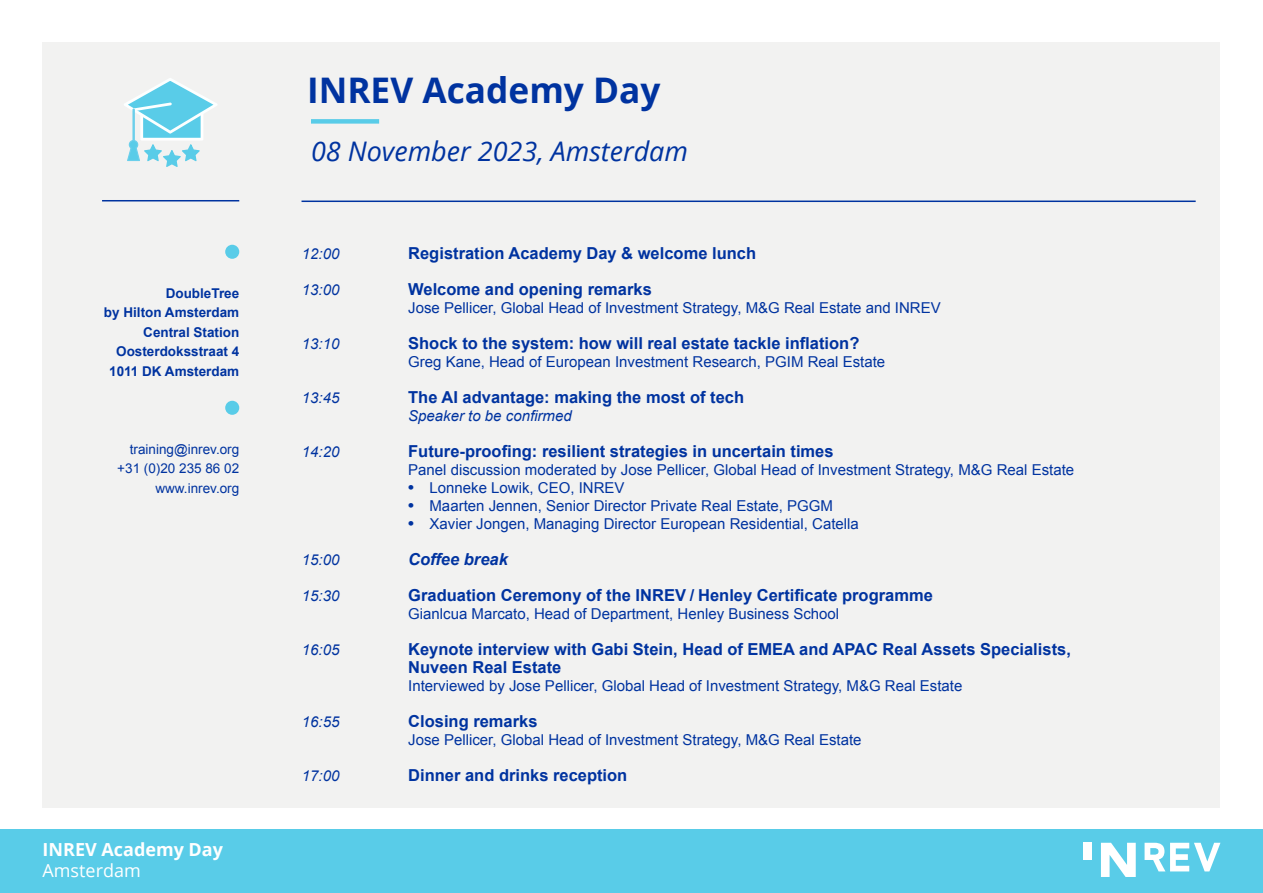
<style>
.page{position:relative;width:1263px;height:893px;background:#fff}
.page>*{position:absolute;margin:0;border:0;box-sizing:border-box;transform-origin:0 0}
.t1{font:700 35.25px "Open Sans";color:#0033a0}
.t2{font:italic 27px "Open Sans";color:#0033a0}
.t3{font:700 18px "Open Sans";color:#fff}
.t4{font:18px "Open Sans";color:#fff}
.t5{font:700 16.5px/18px "Arial";color:#0033a0}
.t6{font:italic 700 16.5px "Arial";color:#0033a0}
.t7{font:15px "Arial";color:#0033a0}
.t8{font:italic 15px "Arial";color:#0033a0}
.t9{font:700 13.5px "Arial";color:#0033a0}
.t10{font:13.5px "Arial";color:#0033a0}
.s1{font-weight:700;font-size:16.5px}
</style>
<div class="page">
<div style="left:0;top:829px;width:1263px;height:64px;background:#59cce8"></div>
<div style="left:1083px;top:843px;width:9px;height:17px;background:#fff"></div>
<svg style="left:1101px;top:843px;width:35px;height:34px"></svg>
<svg style="left:1144px;top:843px;width:76px;height:28px"></svg>
<div style="left:43px;top:43px;width:1177px;height:765px;background:#f2f2f1"></div>
<div style="left:311px;top:119px;width:68px;height:5px;background:#59cce8"></div>
<hr style="left:301px;top:201px;width:895px;height:1px;background:#0033a0">
<hr style="left:102px;top:200px;width:137px;height:1px;background:#0033a0">
<div style="left:225px;top:245px;width:14px;height:14px;background:#59cce8;border-radius:50%"></div>
<div style="left:225px;top:401px;width:14px;height:14px;background:#59cce8;border-radius:50%"></div>
<svg style="left:124px;top:78px;width:93px;height:89px"></svg>
<hr style="left:132px;top:109px;width:3px;height:32px;background:#6bcfeb">
<p class="t9" style="left:166px;top:284px;width:75px">DoubleTree</p>
<p class="t9" style="left:104px;top:304px;width:137px">by Hilton Amsterdam</p>
<p class="t9" style="left:143px;top:323px;width:98px">Central Station</p>
<p class="t9" style="left:116px;top:343px;width:125px">Oosterdoksstraat 4</p>
<p class="t9" style="left:109px;top:362px;width:132px">1011 DK Amsterdam</p>
<p class="t10" style="left:130px;top:440px;width:111px">training@inrev.org</p>
<p class="t10" style="left:117px;top:460px;width:123px">+31 (0)20 235 86 02</p>
<p class="t10" style="left:155px;top:479px;width:85px">www.inrev.org</p>
<p class="t3" style="left:43px;top:836px;width:182px">INREV Academy Day</p>
<p class="t4" style="left:43px;top:858px;width:100px">Amsterdam</p>
<p class="t1" style="left:307px;top:65px;width:355px">INREV Academy Day</p>
<p class="t2" style="left:311px;top:133px;width:379px">08 November 2023, Amsterdam</p>
<p class="t8" style="left:302px;top:244px;width:39px">12:00</p>
<p class="t5" style="left:408px;top:245px;width:349px">Registration Academy Day &amp; welcome lunch</p>
<p class="t8" style="left:302px;top:280px;width:39px">13:00</p>
<p class="t5" style="left:408px;top:281px;width:245px">Welcome and opening remarks</p>
<p class="t7" style="left:408px;top:298px;width:534px">Jose Pellicer, Global Head of Investment Strategy, M&amp;G Real Estate and INREV</p>
<p class="t8" style="left:302px;top:334px;width:39px">13:10</p>
<p class="t5" style="left:408px;top:335px;width:453px">Shock to the system: how will real estate tackle inflation?</p>
<p class="t7" style="left:408px;top:352px;width:478px">Greg Kane, Head of European Investment Research, PGIM Real Estate</p>
<p class="t8" style="left:302px;top:388px;width:39px">13:45</p>
<p class="t5" style="left:408px;top:389px;width:337px">The AI advantage: making the most of tech</p>
<p class="t8" style="left:408px;top:406px;width:165px">Speaker to be confirmed</p>
<p class="t8" style="left:302px;top:442px;width:39px">14:20</p>
<p class="t5" style="left:408px;top:443px;width:427px">Future-proofing: resilient strategies in uncertain times</p>
<p class="t7" style="left:408px;top:460px;width:667px">Panel discussion moderated by Jose Pellicer, Global Head of Investment Strategy, M&amp;G Real Estate</p>
<p class="t7" style="left:408px;top:478px;width:218px"><span class="s1">•</span> Lonneke Lowik, CEO, INREV</p>
<p class="t7" style="left:408px;top:496px;width:426px"><span class="s1">•</span> Maarten Jennen, Senior Director Private Real Estate, PGGM</p>
<p class="t7" style="left:408px;top:514px;width:452px"><span class="s1">•</span> Xavier Jongen, Managing Director European Residential, Catella</p>
<p class="t8" style="left:302px;top:550px;width:39px">15:00</p>
<p class="t6" style="left:408px;top:549px;width:101px">Coffee break</p>
<p class="t8" style="left:302px;top:586px;width:39px">15:30</p>
<p class="t5" style="left:408px;top:587px;width:526px">Graduation Ceremony of the INREV / Henley Certificate programme</p>
<p class="t7" style="left:408px;top:604px;width:433px">Gianlcua Marcato, Head of Department, Henley Business School</p>
<p class="t8" style="left:302px;top:640px;width:39px">16:05</p>
<p class="t5" style="left:408px;top:641px;width:664px">Keynote interview with Gabi Stein, Head of EMEA and APAC Real Assets Specialists,<br>Nuveen Real Estate</p>
<p class="t7" style="left:408px;top:676px;width:556px">Interviewed by Jose Pellicer, Global Head of Investment Strategy, M&amp;G Real Estate</p>
<p class="t8" style="left:302px;top:712px;width:39px">16:55</p>
<p class="t5" style="left:408px;top:713px;width:131px">Closing remarks</p>
<p class="t7" style="left:408px;top:730px;width:455px">Jose Pellicer, Global Head of Investment Strategy, M&amp;G Real Estate</p>
<p class="t8" style="left:302px;top:766px;width:39px">17:00</p>
<p class="t5" style="left:408px;top:767px;width:221px">Dinner and drinks reception</p>
</div>
